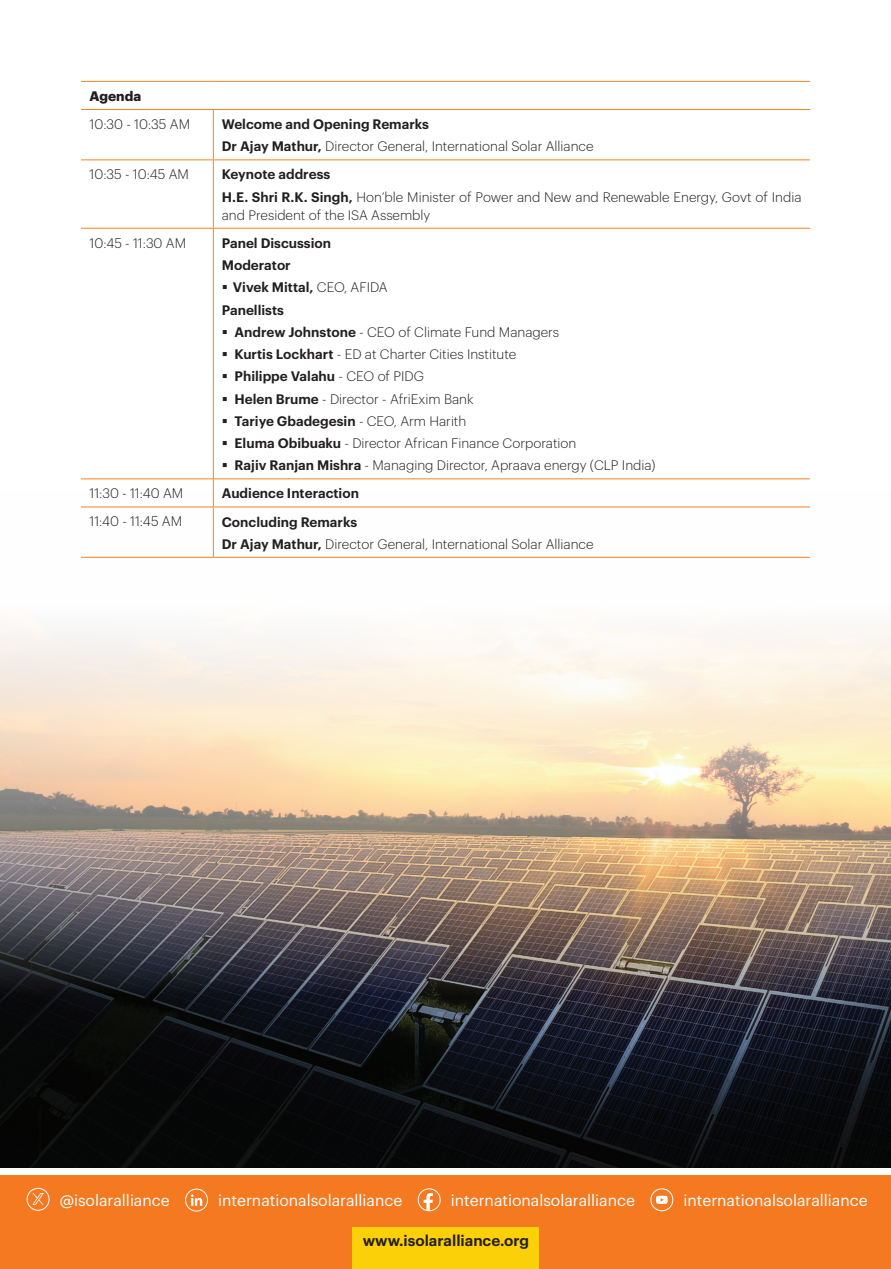
<style>
.page{position:relative;width:891px;height:1269px;background:#fff}
.page>*{position:absolute;margin:0;border:0;box-sizing:border-box;transform-origin:0 0}
.t1{font:15.75px "Graphik";color:#fff}
.t2{font:600 15.15px "Graphik";color:#231f20}
.t3{font:300 13.5px/22.2px "Graphik";color:#231f20}
.t4{font:600 13.5px/22.2px "Graphik";color:#231f20}
.t5{font:700 13.5px "Graphik";color:#231f20}
.s1{font-weight:600}
.s2{font-weight:300}
</style>
<div class="page">
<img style="left:0;top:492px;width:891px;height:675px">
<div style="left:0;top:1176px;width:891px;height:93px;background:#f47921"></div>
<div style="left:352px;top:1228px;width:187px;height:41px;background:#fcd008"></div>
<svg style="left:656px;top:1196px;width:12px;height:8px"></svg>
<svg style="left:185px;top:1188px;width:23px;height:22px"></svg>
<div style="left:185px;top:1189px;width:23px;height:23px;border:1px solid #fff;border-radius:50%"></div>
<svg style="left:191px;top:1194px;width:11px;height:12px"></svg>
<svg style="left:27px;top:1188px;width:22px;height:22px"></svg>
<div style="left:27px;top:1188px;width:23px;height:23px;border:1px solid #fff;border-radius:50%"></div>
<svg style="left:32px;top:1193px;width:12px;height:12px"></svg>
<svg style="left:424px;top:1193px;width:9px;height:18px"></svg>
<div style="left:418px;top:1188px;width:23px;height:23px;border:1px solid #fff;border-radius:50%"></div>
<div style="left:650px;top:1188px;width:23px;height:23px;border:1px solid #fff;border-radius:50%"></div>
<hr style="left:81px;top:81px;width:132px;height:1px;background:#f48321">
<hr style="left:213px;top:81px;width:597px;height:1px;background:#f48321">
<hr style="left:81px;top:109px;width:132px;height:1px;background:#f48321">
<hr style="left:213px;top:109px;width:597px;height:1px;background:#f48321">
<hr style="left:213px;top:110px;width:1px;height:50px;background:#f48321">
<hr style="left:81px;top:160px;width:132px;height:1px;background:#f48321">
<hr style="left:213px;top:160px;width:597px;height:1px;background:#f48321">
<hr style="left:213px;top:160px;width:1px;height:68px;background:#f48321">
<hr style="left:81px;top:228px;width:132px;height:1px;background:#f48321">
<hr style="left:213px;top:228px;width:597px;height:1px;background:#f48321">
<hr style="left:213px;top:229px;width:1px;height:249px;background:#f48321">
<hr style="left:81px;top:478px;width:132px;height:1px;background:#f48321">
<hr style="left:213px;top:478px;width:597px;height:1px;background:#f48321">
<svg style="left:213px;top:479px;width:1px;height:28px"></svg>
<hr style="left:81px;top:507px;width:132px;height:1px;background:#f48321">
<hr style="left:213px;top:507px;width:597px;height:1px;background:#f48321">
<hr style="left:213px;top:507px;width:1px;height:50px;background:#f48321">
<hr style="left:81px;top:557px;width:132px;height:1px;background:#f48321">
<hr style="left:213px;top:557px;width:597px;height:1px;background:#f48321">
<p class="t5" style="left:90px;top:86px;width:53px">Agenda</p>
<p class="t3" style="left:90px;top:112px;width:102px">10:30 - 10:35 AM</p>
<p class="t3" style="left:222px;top:112px;width:373px"><span class="s1">Welcome and Opening Remarks<br>Dr Ajay Mathur,</span> Director General, International Solar Alliance</p>
<p class="t3" style="left:90px;top:162px;width:101px">10:35 - 10:45 AM</p>
<p class="t3" style="left:222px;top:162px;width:581px"><span class="s1">Keynote address<br>H.E. Shri R.K. Singh,</span> Hon’ble Minister of Power and New and Renewable Energy, Govt of India</p>
<p class="t3" style="left:222px;top:203px;width:210px">and President of the ISA Assembly</p>
<p class="t3" style="left:90px;top:231px;width:98px">10:45 - 11:30 AM</p>
<p class="t4" style="left:222px;top:231px;width:111px">Panel Discussion<br>Moderator</p>
<p class="t4" style="left:222px;top:275px;width:167px">▪ Vivek Mittal, <span class="s2">CEO, AFIDA<br></span>Panellists</p>
<p class="t3" style="left:222px;top:320px;width:339px">▪ <span class="s1">Andrew Johnstone</span> - CEO of Climate Fund Managers</p>
<p class="t3" style="left:222px;top:342px;width:296px">▪ <span class="s1">Kurtis Lockhart</span> - ED at Charter Cities Institute</p>
<p class="t4" style="left:222px;top:364px;width:204px">▪ Philippe Valahu <span class="s2">- CEO of PIDG</span></p>
<p class="t3" style="left:222px;top:387px;width:253px">▪ <span class="s1">Helen Brume</span> - Director - AfriExim Bank</p>
<p class="t4" style="left:222px;top:409px;width:246px">▪ Tariye Gbadegesin <span class="s2">- CEO, Arm Harith</span></p>
<p class="t3" style="left:222px;top:431px;width:356px">▪ <span class="s1">Eluma Obibuaku</span> - Director African Finance Corporation</p>
<p class="t3" style="left:222px;top:453px;width:435px">▪ <span class="s1">Rajiv Ranjan Mishra</span> - Managing Director, Apraava energy (CLP India)</p>
<p class="t3" style="left:90px;top:481px;width:95px">11:30 - 11:40 AM</p>
<p class="t4" style="left:222px;top:481px;width:139px">Audience Interaction</p>
<p class="t3" style="left:90px;top:509px;width:94px">11:40 - 11:45 AM</p>
<p class="t3" style="left:222px;top:509px;width:373px"><span class="s1">Concluding Remarks<br>Dr Ajay Mathur,</span> Director General, International Solar Alliance</p>
<p class="t1" style="left:60px;top:1188px;width:111px">@isolaralliance</p>
<p class="t1" style="left:218px;top:1189px;width:186px">internationalsolaralliance</p>
<p class="t1" style="left:451px;top:1189px;width:186px">internationalsolaralliance</p>
<p class="t1" style="left:684px;top:1189px;width:186px">internationalsolaralliance</p>
<p class="t2" style="left:363px;top:1229px;width:168px">www.isolaralliance.org</p>
</div>
